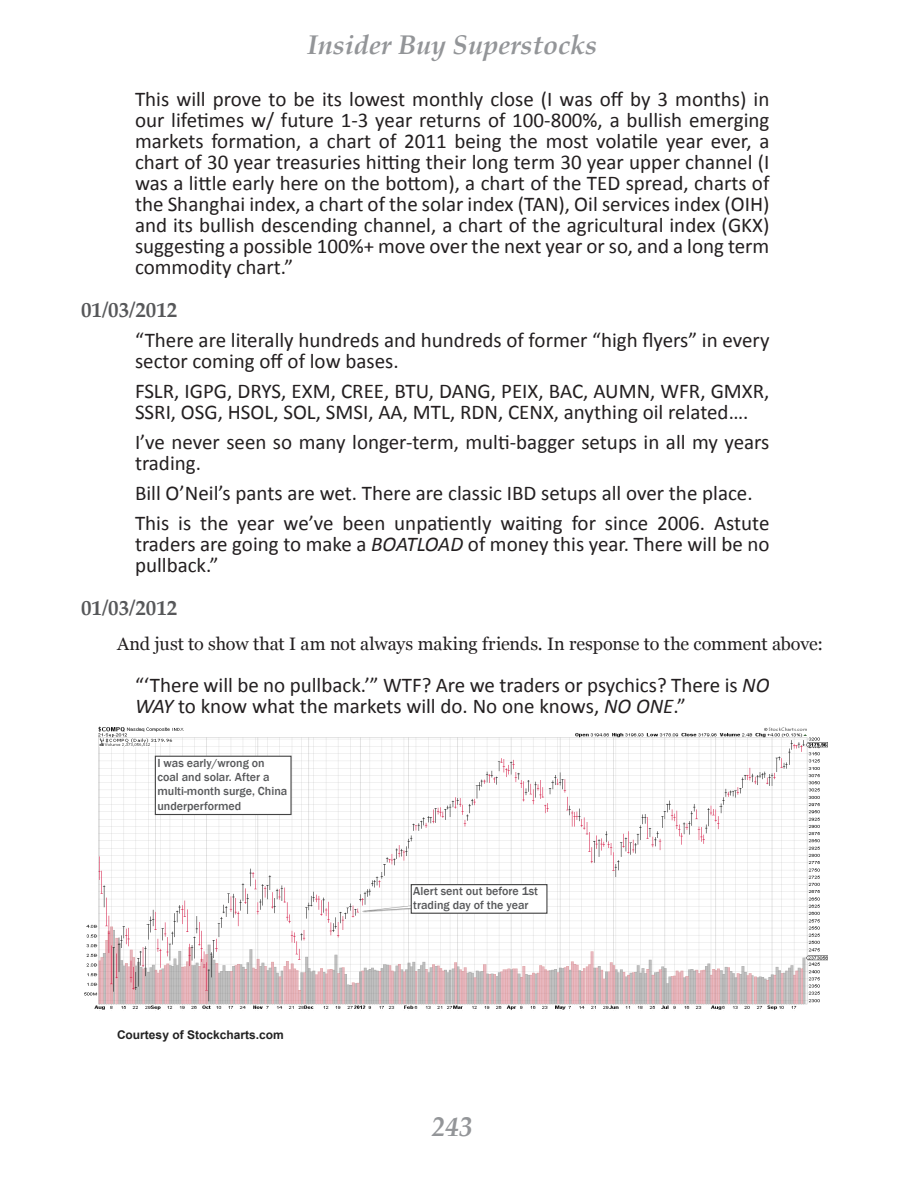
<style>
.page{position:relative;width:918px;height:1188px;background:#fff}
.page>*{position:absolute;margin:0;border:0;box-sizing:border-box;transform-origin:0 0}
.t1{font:italic 700 27px "Book Antiqua";color:#939598}
.t2{font:21px/21px "Calibri";color:#231f20}
.t3{font:700 21px "Palatino Linotype";color:#57585a}
.t4{font:18px "Georgia";letter-spacing:-.005em;color:#231f20}
.t5{font:500 12px/14.4px "Franklin Gothic";color:#57585a}
.t6{font:700 12px "Arial";color:#222}
.s1{font-style:italic}
</style>
<div class="page">
<img style="left:84px;top:726px;width:744px;height:284px">
<div style="left:155px;top:756px;width:136px;height:59px;background:#fff"></div>
<div style="left:155px;top:756px;width:137px;height:59px;border:1px solid #444"></div>
<div style="left:411px;top:885px;width:136px;height:28px;background:#fff"></div>
<div style="left:411px;top:884px;width:137px;height:30px;border:1px solid #444"></div>
<p class="t1" style="left:307px;top:26px;width:291px">Insider Buy Superstocks</p>
<p class="t2" style="left:135px;top:89px;width:636px;text-align:justify">This will prove to be its lowest monthly close (I was off by 3 months) in our lifetimes w/ future 1-3 year returns of 100-800%, a bullish emerging markets formation, a chart of 2011 being the most volatile year ever, a chart of 30 year treasuries hitting their long term 30 year upper channel (I was a little early here on the bottom), a chart of the TED spread, charts of the Shanghai index, a chart of the solar index (TAN), Oil services index (OIH) and its bullish descending channel, a chart of the agricultural index (GKX) suggesting a possible 100%+ move over the next year or so, and a long term commodity chart.”</p>
<p class="t3" style="left:81px;top:295px;width:98px">01/03/2012</p>
<p class="t2" style="left:135px;top:330px;width:636px">“There are literally hundreds and hundreds of former “high flyers” in every sector coming off of low bases.</p>
<p class="t2" style="left:135px;top:381px;width:636px">FSLR, IGPG, DRYS, EXM, CREE, BTU, DANG, PEIX, BAC, AUMN, WFR, GMXR,<br>SSRI, OSG, HSOL, SOL, SMSI, AA, MTL, RDN, CENX, anything oil related….</p>
<p class="t2" style="left:135px;top:432px;width:636px">I’ve never seen so many longer-term, multi-bagger setups in all my years trading.</p>
<p class="t2" style="left:135px;top:478px;width:636px;line-height:30px">Bill O’Neil’s pants are wet. There are classic IBD setups all over the place.<br>This is the year we’ve been unpatiently waiting for since 2006. Astute</p>
<p class="t2" style="left:135px;top:534px;width:636px">traders are going to make a <span class="s1">BOATLOAD</span> of money this year. There will be no pullback.”</p>
<p class="t3" style="left:81px;top:593px;width:98px">01/03/2012</p>
<p class="t4" style="left:117px;top:633px;width:708px">And just to show that I am not always making friends. In response to the comment above:</p>
<p class="t2" style="left:135px;top:674px;width:636px">“‘There will be no pullback.’” WTF? Are we traders or psychics? There is <span class="s1">NO<br>WAY</span> to know what the markets will do. No one knows, <span class="s1">NO ONE</span>.”</p>
<p class="t5" style="left:157px;top:756px;width:131px">I was early/wrong on coal and solar. After a multi-month surge, China underperformed</p>
<p class="t6" style="left:117px;top:1026px;width:168px">Courtesy of Stockcharts.com</p>
<p class="t5" style="left:413px;top:884px;width:126px">Alert sent out before 1st trading day of the year</p>
<p class="t1" style="left:432px;top:1108px;width:42px">243</p>
</div>
